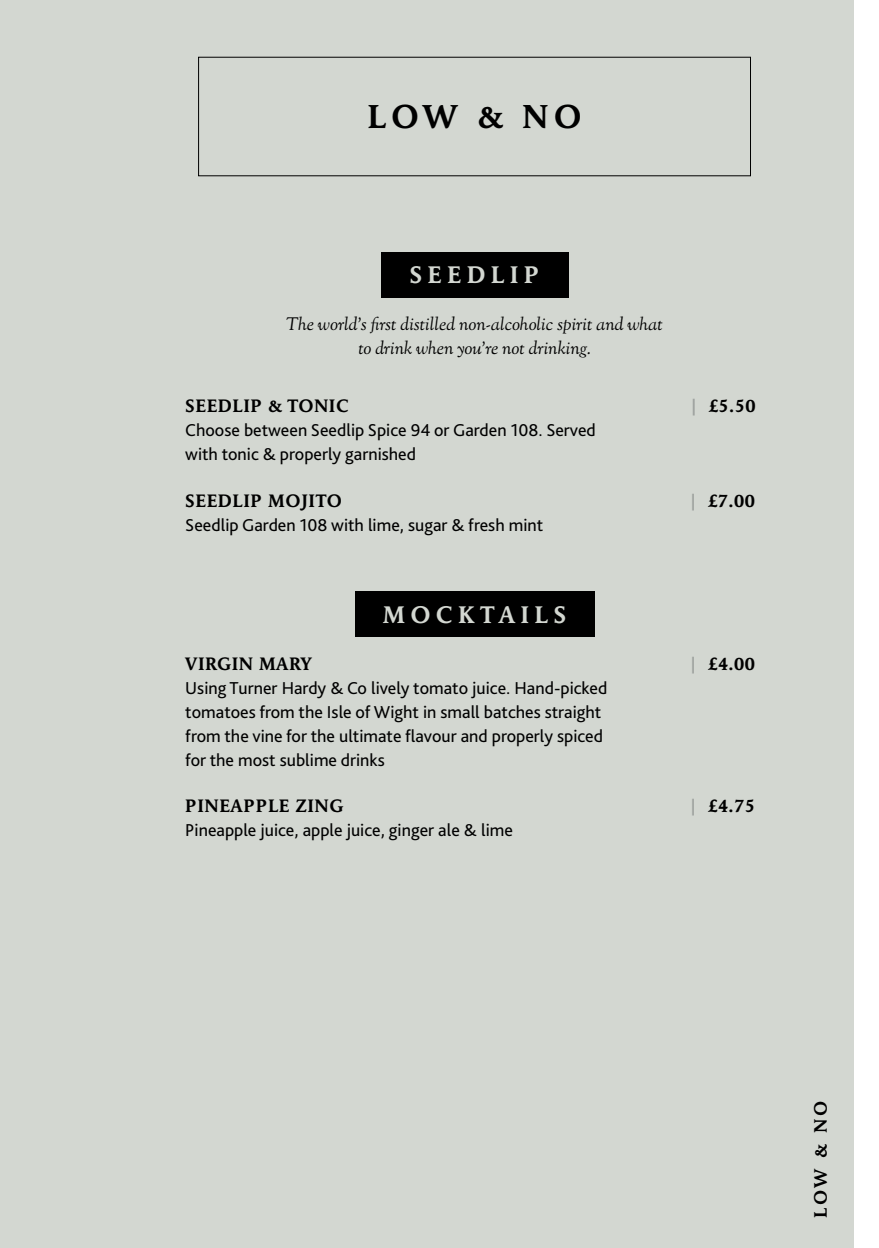
<style>
.page{position:relative;width:879px;height:1248px;background:#fff}
.page>*{position:absolute;margin:0;border:0;box-sizing:border-box;transform-origin:0 0}
.t1{font:700 33.2px "Maxime Std";color:#000}
.t2{font:700 24px "Maxime Std";letter-spacing:.22em;color:#d3d7d1}
.t3{font:18px/24px "Bliss Pro";color:#000}
.t4{font:700 18px "Maxime Std";letter-spacing:.03em;color:#000}
.t5{font:italic 18px/24px "Goudy St M";color:#000;text-align:center}
.s1{color:#9ea29f}
</style>
<div class="page">
<div style="left:0;top:0;width:854px;height:1247px;background:#d3d7d1"></div>
<div style="left:381px;top:252px;width:187px;height:45px;background:#000"></div>
<div style="left:355px;top:591px;width:239px;height:45px;background:#000"></div>
<div style="left:198px;top:57px;width:553px;height:119px;border:1px solid #000"></div>
<h1 class="t1" style="left:367px;top:96px;width:216px">LOW &amp; NO</h1>
<h2 class="t2" style="left:409px;top:261px;width:132px">SEEDLIP</h2>
<p class="t5" style="left:286px;top:314px;width:378px">The world’s first distilled non-alcoholic spirit and what to drink when you’re not drinking.</p>
<p class="t4" style="left:185px;top:395px;width:165px">SEEDLIP &amp; TONIC</p>
<p class="t4" style="left:690px;top:395px;width:67px"><span class="s1">|</span> £5.50</p>
<p class="t3" style="left:185px;top:417px;width:412px">Choose between Seedlip Spice 94 or Garden 108. Served with tonic &amp; properly garnished</p>
<p class="t4" style="left:185px;top:490px;width:158px">SEEDLIP MOJITO</p>
<p class="t4" style="left:690px;top:490px;width:67px"><span class="s1">|</span> £7.00</p>
<p class="t3" style="left:185px;top:512px;width:359px">Seedlip Garden 108 with lime, sugar &amp; fresh mint</p>
<h2 class="t2" style="left:383px;top:600px;width:185px">MOCKTAILS</h2>
<p class="t4" style="left:185px;top:652px;width:128px">VIRGIN MARY</p>
<p class="t4" style="left:690px;top:652px;width:67px"><span class="s1">|</span> £4.00</p>
<p class="t3" style="left:185px;top:675px;width:423px">Using Turner Hardy &amp; Co lively tomato juice. Hand-picked tomatoes from the Isle of Wight in small batches straight from the vine for the ultimate flavour and properly spiced for the most sublime drinks</p>
<p class="t4" style="left:185px;top:795px;width:160px">PINEAPPLE ZING</p>
<p class="t4" style="left:690px;top:795px;width:67px"><span class="s1">|</span> £4.75</p>
<p class="t3" style="left:185px;top:818px;width:329px">Pineapple juice, apple juice, ginger ale &amp; lime</p>
<p class="t4" style="left:810px;top:1217px;width:118px;rotate:-90deg">LOW &amp; NO</p>
</div>
